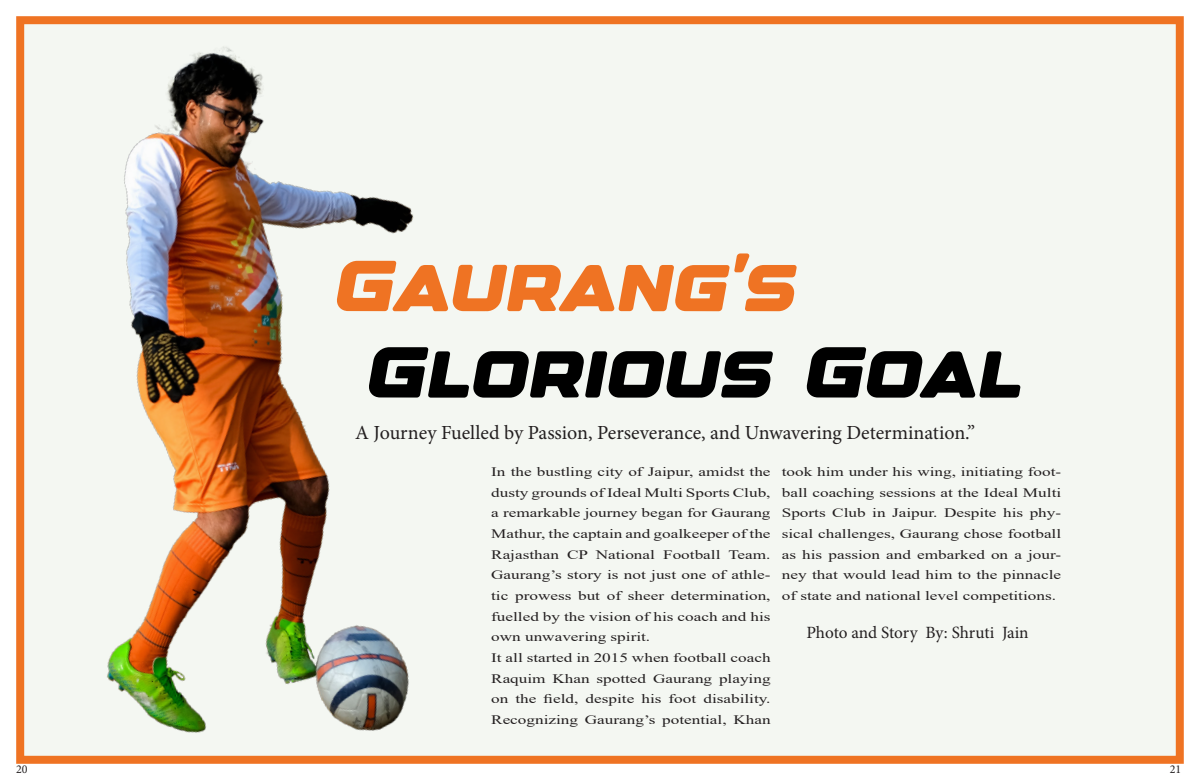
<style>
.page{position:relative;width:1200px;height:780px;background:#fff}
.page>*{position:absolute;margin:0;border:0;box-sizing:border-box;transform-origin:0 0}
.t1{font:72px "Designer";color:#000}
.t2{font:72px "Designer";color:#ef7323}
.t3{font:20px "Minion Pro";color:#231f20}
.t4{font:17.2px "Minion Pro";letter-spacing:-.005em;color:#231f20}
.t5{font:12.88px/20.6px "Times New Roman";color:#231f20;text-align:justify;scale:1.33 1}
.t6{font:12px "Minion Pro";color:#231f20}
</style>
<div class="page">
<div style="left:16px;top:16px;width:1168px;height:748px;background:#f4f7f2;border:8px solid #ef7323"></div>
<img style="left:16px;top:16px;width:548px;height:748px">
<p class="t2" style="left:336px;top:237px;width:463px">GAURANG’S</p>
<p class="t1" style="left:368px;top:324px;width:657px">GLORIOUS GOAL</p>
<p class="t3" style="left:355px;top:420px;width:621px">A Journey Fuelled by Passion, Perseverance, and Unwavering Determination.”</p>
<p class="t5" style="left:491px;top:461px;width:212px">In the bustling city of Jaipur, amidst the dusty grounds of Ideal Multi Sports Club, a remarkable journey began for Gaurang Mathur, the captain and goalkeeper of the Rajasthan CP National Football Team.<br>Gaurang’s story is not just one of athle&shy;tic prowess but of sheer determination, fuelled by the vision of his coach and his own unwavering spirit.</p>
<p class="t5" style="left:491px;top:647px;width:212px">It all started in 2015 when football coach Raquim Khan spotted Gaurang playing on the field, despite his foot disability.<br>Recognizing Gaurang’s potential, Khan</p>
<p class="t5" style="left:782px;top:461px;width:212px">took him under his wing, initiating foot&shy;ball coaching sessions at the Ideal Multi Sports Club in Jaipur. Despite his phy&shy;sical challenges, Gaurang chose football as his passion and embarked on a jour&shy;ney that would lead him to the pinnacle of state and national level competitions.</p>
<p class="t4" style="left:806px;top:620px;width:224px">Photo and Story By: Shruti Jain</p>
<p class="t6" style="left:16px;top:761px;width:13px">20</p>
<p class="t6" style="left:1170px;top:761px;width:13px">21</p>
</div>
